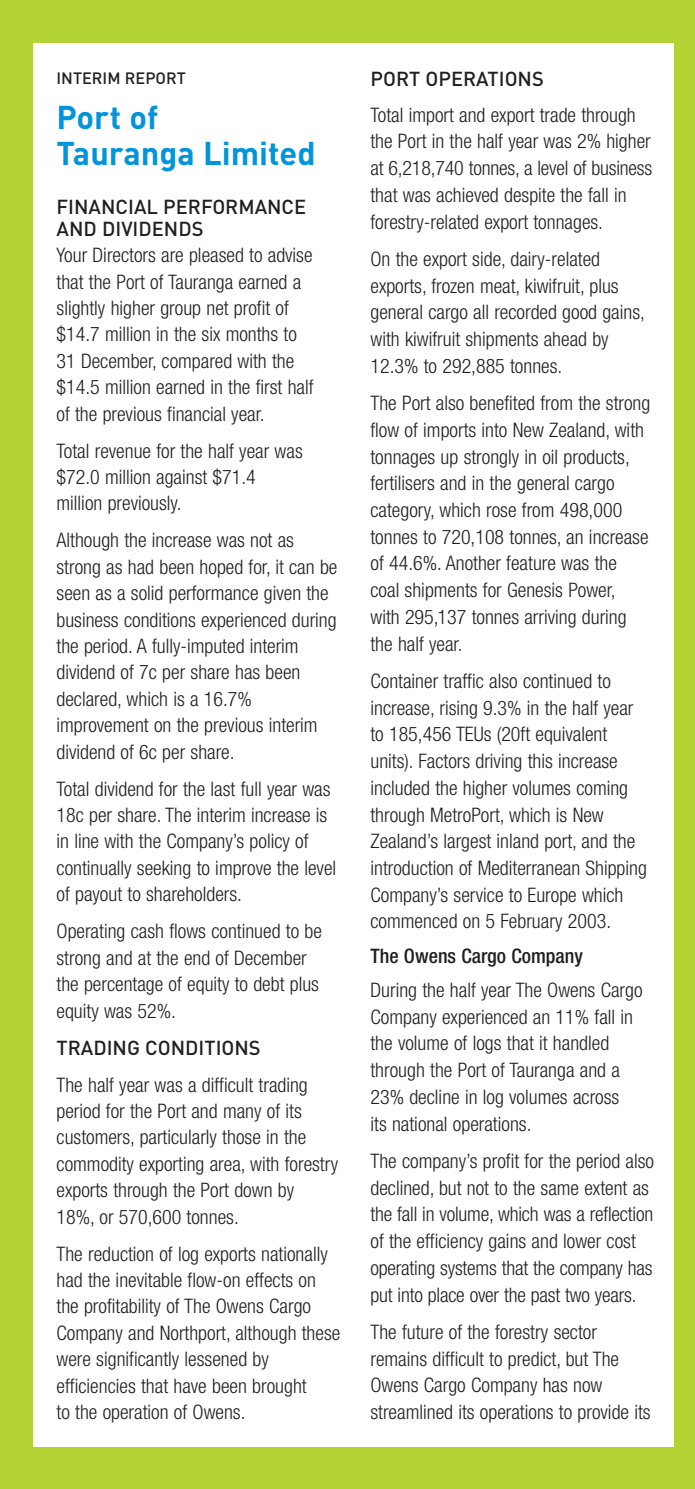
<style>
.page{position:relative;width:695px;height:1489px;background:#fff}
.page>*{position:absolute;margin:0;border:0;box-sizing:border-box;transform-origin:0 0}
.t1{font:700 32.5px/35.2px "DIN";color:#0094da}
.t2{font:300 condensed 20px/26.8px "Helvetica Neue";color:#231f1f}
.t3{font:500 20px/21.5px "DIN";color:#231f1f}
.t4{font:500 condensed 20px "Helvetica Neue";color:#231f1f}
.t5{font:500 16.25px "DIN";color:#231f1f}
</style>
<div class="page">
<div style="left:0;top:1px;width:694px;height:1487px;background:#b3d334"></div>
<div style="left:33px;top:44px;width:640px;height:1402px;background:#fff"></div>
<p class="t5" style="left:57px;top:72px;width:131px">INTERIM REPORT</p>
<h1 class="t1" style="left:57px;top:104px;width:260px">Port of<br>Tauranga Limited</h1>
<p class="t3" style="left:57px;top:199px;width:251px">FINANCIAL PERFORMANCE<br>AND DIVIDENDS</p>
<p class="t2" style="left:57px;top:243px;width:258px">Your Directors are pleased to advise that the Port of Tauranga earned a slightly higher group net profit of $14.7 million in the six months to 31 December, compared with the $14.5 million earned in the first half of the previous financial year.</p>
<p class="t2" style="left:57px;top:439px;width:248px">Total revenue for the half year was $72.0 million against $71.4 million previously.</p>
<p class="t2" style="left:57px;top:529px;width:282px">Although the increase was not as strong as had been hoped for, it can be seen as a solid performance given the business conditions experienced during the period. A fully-imputed interim dividend of 7c per share has been declared, which is a 16.7% improvement on the previous interim dividend of 6c per share.</p>
<p class="t2" style="left:57px;top:777px;width:281px">Total dividend for the last full year was 18c per share. The interim increase is in line with the Company’s policy of continually seeking to improve the level of payout to shareholders.</p>
<p class="t2" style="left:57px;top:919px;width:267px">Operating cash flows continued to be strong and at the end of December the percentage of equity to debt plus equity was 52%.</p>
<p class="t3" style="left:57px;top:1038px;width:206px">TRADING CONDITIONS</p>
<p class="t2" style="left:57px;top:1072px;width:283px">The half year was a difficult trading period for the Port and many of its customers, particularly those in the commodity exporting area, with forestry exports through the Port down by<br>18%, or 570,600 tonnes.</p>
<p class="t2" style="left:57px;top:1241px;width:285px">The reduction of log exports nationally had the inevitable flow-on effects on the profitability of The Owens Cargo Company and Northport, although these were significantly lessened by efficiencies that have been brought<br>to the operation of Owens.</p>
<p class="t3" style="left:370px;top:71px;width:175px">PORT OPERATIONS</p>
<p class="t2" style="left:370px;top:103px;width:283px">Total import and export trade through the Port in the half year was 2% higher at 6,218,740 tonnes, a level of business that was achieved despite the fall in forestry-related export tonnages.</p>
<p class="t2" style="left:370px;top:247px;width:276px">On the export side, dairy-related exports, frozen meat, kiwifruit, plus general cargo all recorded good gains, with kiwifruit shipments ahead by 12.3% to 292,885 tonnes.</p>
<p class="t2" style="left:370px;top:391px;width:281px">The Port also benefited from the strong flow of imports into New Zealand, with tonnages up strongly in oil products, fertilisers and in the general cargo category, which rose from 498,000 tonnes to 720,108 tonnes, an increase of 44.6%. Another feature was the coal shipments for Genesis Power,<br>with 295,137 tonnes arriving during the half year.</p>
<p class="t2" style="left:370px;top:669px;width:278px">Container traffic also continued to increase, rising 9.3% in the half year to 185,456 TEUs (20ft equivalent units). Factors driving this increase included the higher volumes coming through MetroPort, which is New Zealand’s largest inland port, and the introduction of Mediterranean Shipping Company’s service to Europe which commenced on 5 February 2003.</p>
<p class="t4" style="left:370px;top:948px;width:214px">The Owens Cargo Company</p>
<p class="t2" style="left:370px;top:978px;width:273px">During the half year The Owens Cargo<br>Company experienced an 11% fall in the volume of logs that it handled through the Port of Tauranga and a<br>23% decline in log volumes across<br>its national operations.</p>
<p class="t2" style="left:370px;top:1149px;width:285px">The company’s profit for the period also declined, but not to the same extent as the fall in volume, which was a reflection of the efficiency gains and lower cost operating systems that the company has put into place over the past two years.</p>
<p class="t2" style="left:370px;top:1319px;width:281px">The future of the forestry sector remains difficult to predict, but The Owens Cargo Company has now streamlined its operations to provide its</p>
</div>
